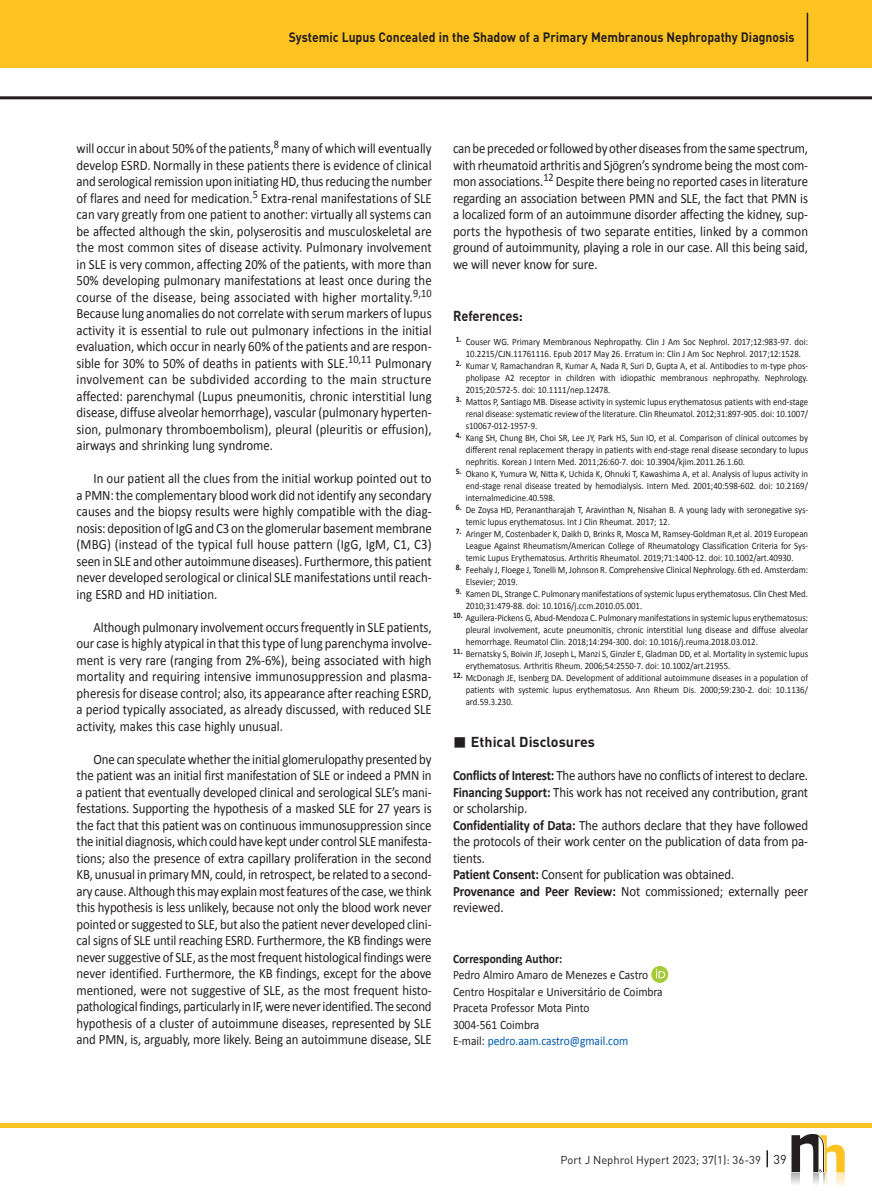
<style>
.page{position:relative;width:872px;height:1191px;background:#fff}
.page>*{position:absolute;margin:0;border:0;box-sizing:border-box;transform-origin:0 0}
.t1{font:14.25px/16.5px "Calibri";letter-spacing:-.01em;color:#231f20;text-align:justify;scale:.9 1}
.t2{font:700 14.25px "DIN";color:#231f20}
.t3{font:700 14.25px "DIN";color:#231f20;scale:.9 1}
.t4{font:700 13.5px "DIN";color:#231f20;scale:.9 1}
.t5{font:12.75px/16.5px "Calibri";color:#231f20;scale:.9 1}
.t6{font:700 12.75px "Calibri";color:#231f20;scale:.9 1}
.t7{font:11.25px "DIN";color:#231f20}
.t8{font:9.75px/12px "Calibri";color:#231f20;text-align:justify;scale:.9 1}
.s1{font-weight:700}
.s2{color:#015aaa}
.s3{font-size:12.75px}
</style>
<div class="page">
<hr style="left:0;top:96px;width:872px;height:3px;background:#231f20">
<hr style="left:0;top:1123px;width:872px;height:4px;background:#fec221">
<svg style="left:766px;top:1150px;width:2px;height:17px"></svg>
<div style="left:0;top:0;width:872px;height:68px;background:#fec221"></div>
<svg style="left:791px;top:1134px;width:53px;height:51px"></svg>
<hr style="left:806px;top:13px;width:2px;height:49px;background:#231f20">
<div style="left:651px;top:966px;width:17px;height:17px;background:#a5cc38;border-radius:50%"></div>
<svg style="left:656px;top:969px;width:9px;height:9px"></svg>
<p class="t4" style="left:289px;top:28px;width:563px">Systemic Lupus Concealed in the Shadow of a Primary Membranous Nephropathy Diagnosis</p>
<p class="t1" style="left:77px;top:139px;width:396px">will occur in about 50% of the patients,<sup>8</sup> many of which will eventually develop ESRD. Normally in these patients there is evidence of clinical and serological remission upon initiating HD, thus reducing the number of flares and need for medication.<sup>5</sup> Extra-renal manifestations of SLE can vary greatly from one patient to another: virtually all systems can be affected although the skin, polyserositis and musculoskeletal are the most common sites of disease activity. Pulmonary involvement in SLE is very common, affecting 20% of the patients, with more than 50% developing pulmonary manifestations at least once during the course of the disease, being associated with higher mortality.<sup>9,10<br></sup>Because lung anomalies do not correlate with serum markers of lupus activity it is essential to rule out pulmonary infections in the initial evaluation, which occur in nearly 60% of the patients and are respon&shy;sible for 30% to 50% of deaths in patients with SLE.<sup>10,11</sup> Pulmonary involvement can be subdivided according to the main structure affected: parenchymal (Lupus pneumonitis, chronic interstitial lung disease, diffuse alveolar hemorrhage), vascular (pulmonary hyperten&shy;sion, pulmonary thromboembolism), pleural (pleuritis or effusion), airways and shrinking lung syndrome.</p>
<p class="t1" style="left:77px;top:469px;width:396px;text-indent:17px">In our patient all the clues from the initial workup pointed out to a PMN: the complementary blood work did not identify any secondary causes and the biopsy results were highly compatible with the diag&shy;nosis: deposition of IgG and C3 on the glomerular basement membrane (MBG) (instead of the typical full house pattern (IgG, IgM, C1, C3) seen in SLE and other autoimmune diseases). Furthermore, this patient never developed serological or clinical SLE manifestations until reach&shy;ing ESRD and HD initiation.</p>
<p class="t1" style="left:77px;top:618px;width:396px;text-indent:17px">Although pulmonary involvement occurs frequently in SLE patients, our case is highly atypical in that this type of lung parenchyma involve&shy;ment is very rare (ranging from 2%-6%), being associated with high mortality and requiring intensive immunosuppression and plasma&shy;pheresis for disease control; also, its appearance after reaching ESRD, a period typically associated, as already discussed, with reduced SLE activity, makes this case highly unusual.</p>
<p class="t1" style="left:77px;top:750px;width:396px;text-indent:17px">One can speculate whether the initial glomerulopathy presented by the patient was an initial first manifestation of SLE or indeed a PMN in a patient that eventually developed clinical and serological SLE’s mani&shy;festations. Supporting the hypothesis of a masked SLE for 27 years is the fact that this patient was on continuous immunosuppression since the initial diagnosis, which could have kept under control SLE manifesta&shy;tions; also the presence of extra capillary proliferation in the second KB, unusual in primary MN, could, in retrospect, be related to a second&shy;ary cause. Although this may explain most features of the case, we think this hypothesis is less unlikely, because not only the blood work never pointed or suggested to SLE, but also the patient never developed clini&shy;cal signs of SLE until reaching ESRD. Furthermore, the KB findings were never suggestive of SLE, as the most frequent histological findings were never identified. Furthermore, the KB findings, except for the above mentioned, were not suggestive of SLE, as the most frequent histo&shy;pathological findings, particularly in IF, were never identified. The second hypothesis of a cluster of autoimmune diseases, represented by SLE and PMN, is, arguably, more likely. Being an autoimmune disease, SLE</p>
<p class="t1" style="left:453px;top:139px;width:396px">can be preceded or followed by other diseases from the same spectrum, with rheumatoid arthritis and Sjögren’s syndrome being the most com&shy;mon associations.<sup>12</sup> Despite there being no reported cases in literature regarding an association between PMN and SLE, the fact that PMN is a localized form of an autoimmune disorder affecting the kidney, sup&shy;ports the hypothesis of two separate entities, linked by a common ground of autoimmunity, playing a role in our case. All this being said, we will never know for sure.</p>
<p class="t3" style="left:453px;top:307px;width:79px">References:</p>
<p class="t8" style="left:455px;top:335px;width:393px;text-align:center"><sup>1.</sup> Couser WG. Primary Membranous Nephropathy. Clin J Am Soc Nephrol. 2017;12:983-97. doi:<br>10.2215/CJN.11761116. Epub 2017 May 26. Erratum in: Clin J Am Soc Nephrol. 2017;12:1528.</p>
<p class="t8" style="left:466px;top:359px;width:382px;text-indent:-10px"><sup>2.</sup> Kumar V, Ramachandran R, Kumar A, Nada R, Suri D, Gupta A, et al. Antibodies to m-type phos&shy;pholipase A2 receptor in children with idiopathic membranous nephropathy. Nephrology.<br>2015;20:572-5. doi: 10.1111/nep.12478.</p>
<p class="t8" style="left:466px;top:395px;width:382px;text-indent:-10px"><sup>3.</sup> Mattos P, Santiago MB. Disease activity in systemic lupus erythematosus patients with end-stage renal disease: systematic review of the literature. Clin Rheumatol. 2012;31:897-905. doi: 10.1007/ s10067-012-1957-9.</p>
<p class="t8" style="left:466px;top:431px;width:382px;text-indent:-10px"><sup>4.</sup> Kang SH, Chung BH, Choi SR, Lee JY, Park HS, Sun IO, et al. Comparison of clinical outcomes by different renal replacement therapy in patients with end-stage renal disease secondary to lupus nephritis. Korean J Intern Med. 2011;26:60-7. doi: 10.3904/kjim.2011.26.1.60.</p>
<p class="t8" style="left:466px;top:467px;width:382px;text-indent:-10px"><sup>5.</sup> Okano K, Yumura W, Nitta K, Uchida K, Ohnuki T, Kawashima A, et al. Analysis of lupus activity in end-stage renal disease treated by hemodialysis. Intern Med. 2001;40:598-602. doi: 10.2169/ internalmedicine.40.598.</p>
<p class="t8" style="left:466px;top:503px;width:382px;text-indent:-10px"><sup>6.</sup> De Zoysa HD, Peranantharajah T, Aravinthan N, Nisahan B. A young lady with seronegative sys&shy;temic lupus erythematosus. Int J Clin Rheumat. 2017; 12.</p>
<p class="t8" style="left:466px;top:527px;width:382px;text-indent:-10px"><sup>7.</sup> Aringer M, Costenbader K, Daikh D, Brinks R, Mosca M, Ramsey-Goldman R,et al. 2019 European League Against Rheumatism/American College of Rheumatology Classification Criteria for Sys&shy;temic Lupus Erythematosus. Arthritis Rheumatol. 2019;71:1400-12. doi: 10.1002/art.40930.</p>
<p class="t8" style="left:466px;top:563px;width:382px;text-indent:-10px"><sup>8.</sup> Feehaly J, Floege J, Tonelli M, Johnson R. Comprehensive Clinical Nephrology. 6th ed. Amsterdam:<br>Elsevier; 2019.</p>
<p class="t8" style="left:466px;top:587px;width:382px;text-indent:-10px"><sup>9.</sup> Kamen DL, Strange C. Pulmonary manifestations of systemic lupus erythematosus. Clin Chest Med.<br>2010;31:479-88. doi: 10.1016/j.ccm.2010.05.001.</p>
<p class="t8" style="left:466px;top:611px;width:382px;text-indent:-13px"><sup>10.</sup> Aguilera-Pickens G, Abud-Mendoza C. Pulmonary manifestations in systemic lupus erythematosus: pleural involvement, acute pneumonitis, chronic interstitial lung disease and diffuse alveolar hemorrhage. Reumatol Clin. 2018;14:294-300. doi: 10.1016/j.reuma.2018.03.012.</p>
<p class="t8" style="left:466px;top:647px;width:382px;text-indent:-13px"><sup>11.</sup> Bernatsky S, Boivin JF, Joseph L, Manzi S, Ginzler E, Gladman DD, et al. Mortality in systemic lupus erythematosus. Arthritis Rheum. 2006;54:2550-7. doi: 10.1002/art.21955.</p>
<p class="t8" style="left:466px;top:671px;width:382px;text-indent:-13px"><sup>12.</sup> McDonagh JE, Isenberg DA. Development of additional autoimmune diseases in a population of patients with systemic lupus erythematosus. Ann Rheum Dis. 2000;59:230-2. doi: 10.1136/ ard.59.3.230.</p>
<p class="t2" style="left:471px;top:733px;width:125px">Ethical Disclosures</p>
<p class="t1" style="left:453px;top:766px;width:396px;text-align:left"><span class="s1">Conflicts of Interest:</span> The authors have no conflicts of interest to declare.<br><span class="s1">Financing Support:</span> This work has not received any contribution, grant or scholarship.<br><span class="s1">Confidentiality of Data:</span> The authors declare that they have followed the protocols of their work center on the publication of data from pa&shy;tients.<br><span class="s1">Patient Consent:</span> Consent for publication was obtained.<br><span class="s1">Provenance and Peer Review:</span> Not commissioned; externally peer reviewed.</p>
<p class="t6" style="left:453px;top:950px;width:123px">Corresponding Author:</p>
<p class="t5" style="left:453px;top:966px;width:235px">Pedro Almiro Amaro de Menezes e Castro Centro Hospitalar e Universitário de Coimbra Praceta Professor Mota Pinto<br>3004-561 Coimbra<br>E-mail: <span class="s2">pedro.aam.castro@gmail.com</span></p>
<p class="t7" style="left:560px;top:1152px;width:228px">Port J Nephrol Hypert 2023; 37(1): 36-39 <span class="s3">39</span></p>
</div>
